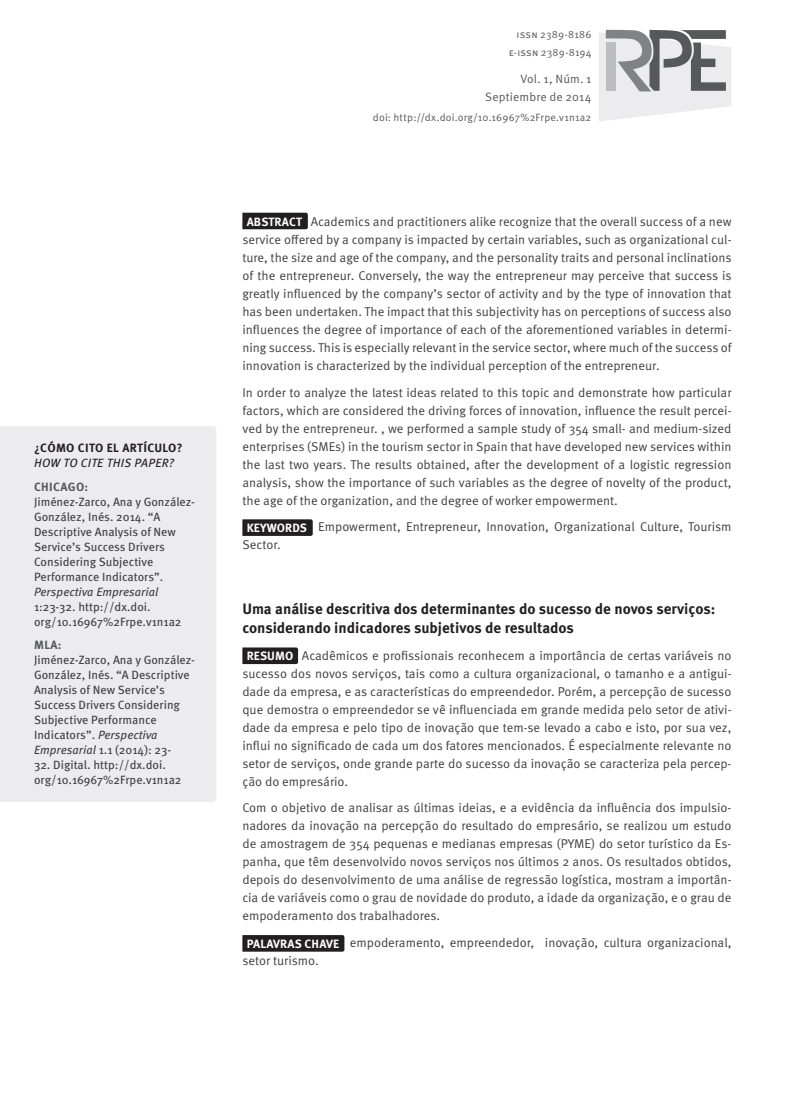
<style>
.page{position:relative;width:808px;height:1106px;background:#fff}
.page>*{position:absolute;margin:0;border:0;box-sizing:border-box;transform-origin:0 0}
.t1{font:700 15px/19.5px "Meta Pro";color:#231f20}
.t2{font:12.75px/18px "Meta Pro";color:#3e3e3f;text-align:justify}
.t3{font:12px/15px "Meta Pro";color:#3e3e3f}
.t4{font:12px/18.3px "Meta Pro";letter-spacing:.01em;color:#57585a;text-align:right}
.t5{font:italic 12px "Meta Pro";color:#3e3e3f}
.t6{font:700 12px "Meta Pro";letter-spacing:.03em;color:#231f20}
.t7{font:italic 12px "Meta Pro";letter-spacing:.03em;color:#231f20}
.t8{font:700 12px "Meta Pro";letter-spacing:.03em;color:#57585a}
.t9{font:700 12px "Meta Pro";color:#fff}
.t10{font:10.5px/18.3px "Meta Pro";letter-spacing:.015em;color:#57585a;text-align:right}
.s1{font-style:italic}
.s2{font-weight:700;font-size:12px;color:#fff}
</style>
<div class="page">
<div style="left:0;top:426px;width:216px;height:375px;background:#ececee"></div>
<svg style="left:242px;top:213px;width:66px;height:16px"></svg>
<svg style="left:242px;top:519px;width:71px;height:17px"></svg>
<svg style="left:242px;top:647px;width:56px;height:17px"></svg>
<svg style="left:242px;top:935px;width:102px;height:16px;background:#252122"></svg>
<svg style="left:599px;top:30px;width:132px;height:91px;background:#c7c7c9"></svg>
<p class="t6" style="left:34px;top:440px;width:150px">¿Cómo cito el artículo?</p>
<p class="t7" style="left:34px;top:455px;width:141px">How to cite this paper?</p>
<p class="t8" style="left:34px;top:479px;width:56px">Ch icago:</p>
<p class="t3" style="left:34px;top:494px;width:163px">Jiménez-Zarco, Ana y González-<br>González, Inés. 2014. “A<br>Descriptive Analysis of New<br>Service’s Success Drivers<br>Considering Subjective<br>Performance Indicators”.</p>
<p class="t5" style="left:34px;top:584px;width:126px">Perspectiva Empresarial</p>
<p class="t3" style="left:34px;top:599px;width:149px">1:23-32. http://dx.doi. org/10.16967%2Frpe.v1n1a2</p>
<p class="t8" style="left:34px;top:637px;width:29px">mla:</p>
<p class="t3" style="left:34px;top:653px;width:163px">Jiménez-Zarco, Ana y González-<br>González, Inés. “A Descriptive<br>Analysis of New Service’s<br>Success Drivers Considering<br>Subjective Performance<br>Indicators”. <span class="s1">Perspectiva<br>Empresarial</span> 1.1 (2014): 23-</p>
<p class="t3" style="left:34px;top:758px;width:149px">32. Digital. http://dx.doi. org/10.16967%2Frpe.v1n1a2</p>
<p class="t10" style="left:509px;top:25px;width:84px">issn 2389-8186 e-issn 2389-8194</p>
<p class="t4" style="left:485px;top:70px;width:108px">Vol. 1, Núm. 1<br>Septiembre de 2014</p>
<p class="t10" style="left:373px;top:109px;width:220px">doi: http://dx.doi.org/10.16967%2Frpe.v1n1a2</p>
<p class="t2" style="left:242px;top:213px;width:491px;text-indent:4px"><span class="s2">abstract</span> Academics and practitioners alike recognize that the overall success of a new service offered by a company is impacted by certain variables, such as organizational cul&shy;ture, the size and age of the company, and the personality traits and personal inclinations of the entrepreneur. Conversely, the way the entrepreneur may perceive that success is greatly influenced by the company’s sector of activity and by the type of innovation that has been undertaken. The impact that this subjectivity has on perceptions of success also influences the degree of importance of each of the aforementioned variables in determi&shy;ning success. This is especially relevant in the service sector, where much of the success of innovation is characterized by the individual perception of the entrepreneur.</p>
<p class="t2" style="left:242px;top:384px;width:491px">In order to analyze the latest ideas related to this topic and demonstrate how particular factors, which are considered the driving forces of innovation, influence the result percei&shy;ved by the entrepreneur. , we performed a sample study of 354 small- and medium-sized enterprises (SMEs) in the tourism sector in Spain that have developed new services within the last two years. The results obtained, after the development of a logistic regression analysis, show the importance of such variables as the degree of novelty of the product, the age of the organization, and the degree of worker empowerment.</p>
<p class="t9" style="left:247px;top:520px;width:39px">KEYWORDS</p>
<p class="t2" style="left:318px;top:518px;width:415px">Empowerment, Entrepreneur, Innovation, Organizational Culture, Tourism</p>
<p class="t2" style="left:242px;top:536px;width:40px">Sector.</p>
<p class="t1" style="left:242px;top:599px;width:474px">Uma análise descritiva dos determinantes do sucesso de novos serviços: considerando indicadores subjetivos de resultados</p>
<p class="t2" style="left:242px;top:646px;width:491px;text-indent:4px"><span class="s2">resumo</span> Acadêmicos e profissionais reconhecem a importância de certas variáveis no sucesso dos novos serviços, tais como a cultura organizacional, o tamanho e a antigui&shy;dade da empresa, e as características do empreendedor. Porém, a percepção de sucesso que demostra o empreendedor se vê influenciada em grande medida pelo setor de ativi&shy;dade da empresa e pelo tipo de inovação que tem-se levado a cabo e isto, por sua vez, influi no significado de cada um dos fatores mencionados. É especialmente relevante no setor de serviços, onde grande parte do sucesso da inovação se caracteriza pela percep&shy;ção do empresário.</p>
<p class="t2" style="left:242px;top:799px;width:491px">Com o objetivo de analisar as últimas ideias, e a evidência da influência dos impulsio&shy;nadores da inovação na percepção do resultado do empresário, se realizou um estudo de amostragem de 354 pequenas e medianas empresas (PYME) do setor turístico da Es&shy;panha, que têm desenvolvido novos serviços nos últimos 2 anos. Os resultados obtidos, depois do desenvolvimento de uma análise de regressão logística, mostram a importân&shy;cia de variáveis como o grau de novidade do produto, a idade da organização, e o grau de empoderamento dos trabalhadores.</p>
<p class="t2" style="left:242px;top:933px;width:491px;text-indent:4px"><sub>palavras</sub> <sub>chave</sub> empoderamento, empreendedor, inovação, cultura organizacional, setor turismo.</p>
</div>
